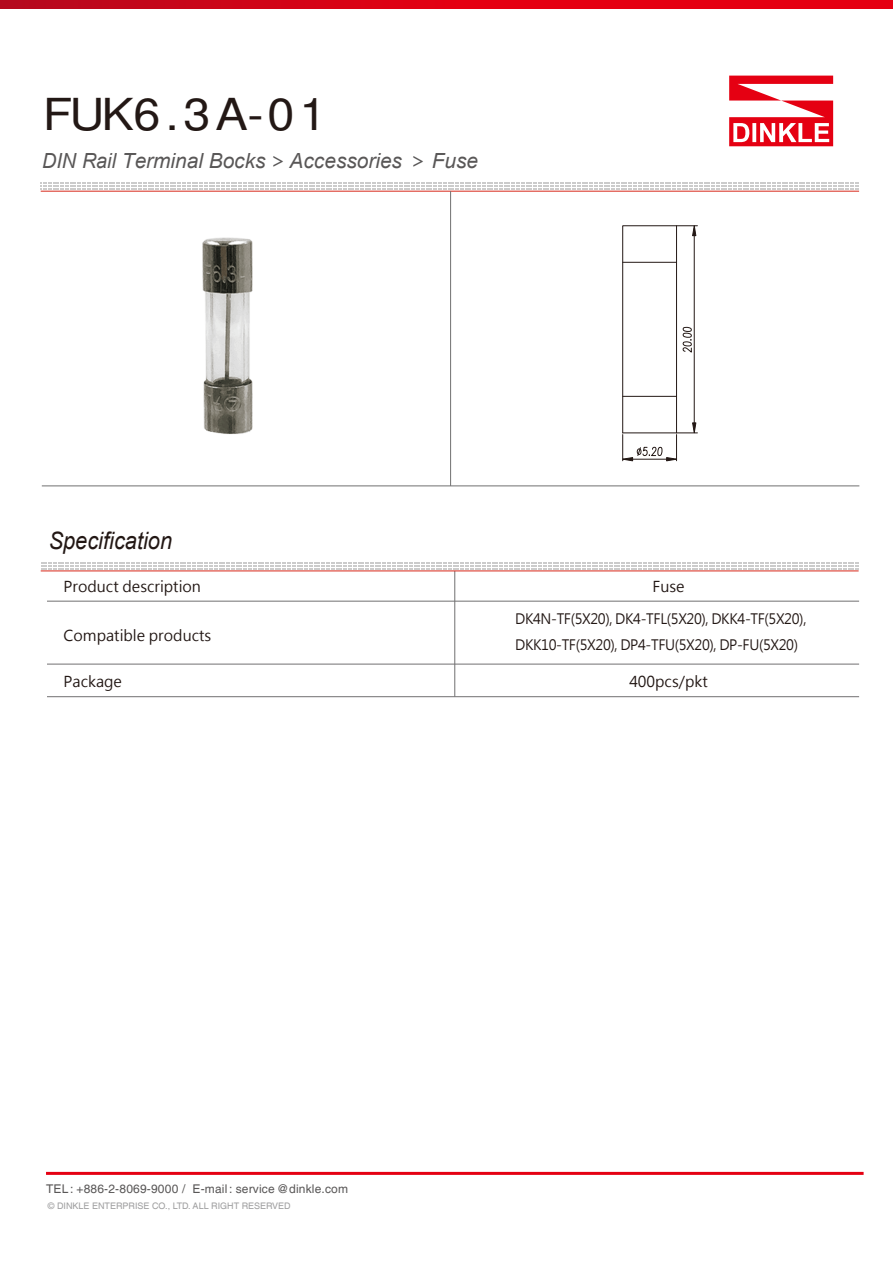
<style>
.page{position:relative;width:893px;height:1263px;background:#fff}
.page>*{position:absolute;margin:0;border:0;box-sizing:border-box;transform-origin:0 0}
.t1{font:extra-condensed 44.1px "Helvetica";letter-spacing:-.01em;color:#231815;scale:1.1 1}
.t2{font:italic 24px "Arial";color:#221714;scale:.91 1}
.t3{font:italic 20.85px "Arial";color:#595757;scale:.95 1}
.t4{font:14.85px "Microsoft Jheng Hei";color:#221714}
.t5{font:14.25px/25.5px "Microsoft Jheng Hei";letter-spacing:-.025em;color:#221714;scale:.95 1}
.t6{font:12px "Helvetica";letter-spacing:.015em;color:#595757}
.t7{font:9px "Helvetica";color:#9e9e9f}
.s1{font-family:"Microsoft Jheng Hei";font-style:normal}
</style>
<div class="page">
<svg style="left:0;top:0;width:893px;height:9px;fill:#e40012"></svg>
<hr style="left:41px;top:191px;width:818px;height:1px;background:#d7281a">
<hr style="left:46px;top:1172px;width:818px;height:3px;background:#e50012">
<svg style="left:729px;top:76px;width:104px;height:70px"></svg>
<hr style="left:42px;top:486px;width:817px;height:1px;background:#717071">
<hr style="left:450px;top:191px;width:1px;height:295px;background:#717071">
<hr style="left:47px;top:601px;width:812px;height:1px;background:#717071">
<hr style="left:47px;top:696px;width:812px;height:1px;background:#717071">
<hr style="left:47px;top:664px;width:812px;height:1px;background:#717071">
<hr style="left:454px;top:571px;width:1px;height:126px;background:#717071">
<svg style="left:41px;top:562px;width:818px;height:7px"></svg>
<svg style="left:41px;top:182px;width:818px;height:7px"></svg>
<svg style="left:622px;top:225px;width:75px;height:237px"></svg>
<img style="left:202px;top:237px;width:51px;height:197px">
<hr style="left:41px;top:570px;width:818px;height:1px;background:#d7281a">
<h1 class="t1" style="left:43px;top:89px;width:259px">FUK6.3A-01</h1>
<h3 class="t3" style="left:42px;top:153px;width:461px">DIN Rail Terminal Bocks <span class="s1">&gt;</span> Accessories <span class="s1">&gt;</span> Fuse</h3>
<h2 class="t2" style="left:49px;top:531px;width:137px">Specification</h2>
<p class="t4" style="left:64px;top:580px;width:139px">Product description</p>
<p class="t4" style="left:652px;top:580px;width:34px">Fuse</p>
<p class="t4" style="left:64px;top:629px;width:149px">Compatible products</p>
<p class="t4" style="left:64px;top:675px;width:60px">Package</p>
<p class="t5" style="left:515px;top:607px;width:308px">DK4N-TF(5X20), DK4-TFL(5X20), DKK4-TF(5X20),<br>DKK10-TF(5X20), DP4-TFU(5X20), DP-FU(5X20)</p>
<p class="t4" style="left:629px;top:675px;width:80px">400pcs/pkt</p>
<p class="t6" style="left:46px;top:1184px;width:303px">TEL : +886-2-8069-9000 / E-mail : service @dinkle.com</p>
<p class="t7" style="left:48px;top:1202px;width:244px">© DINKLE ENTERPRISE CO., LTD. ALL RIGHT RESERVED</p>
</div>
